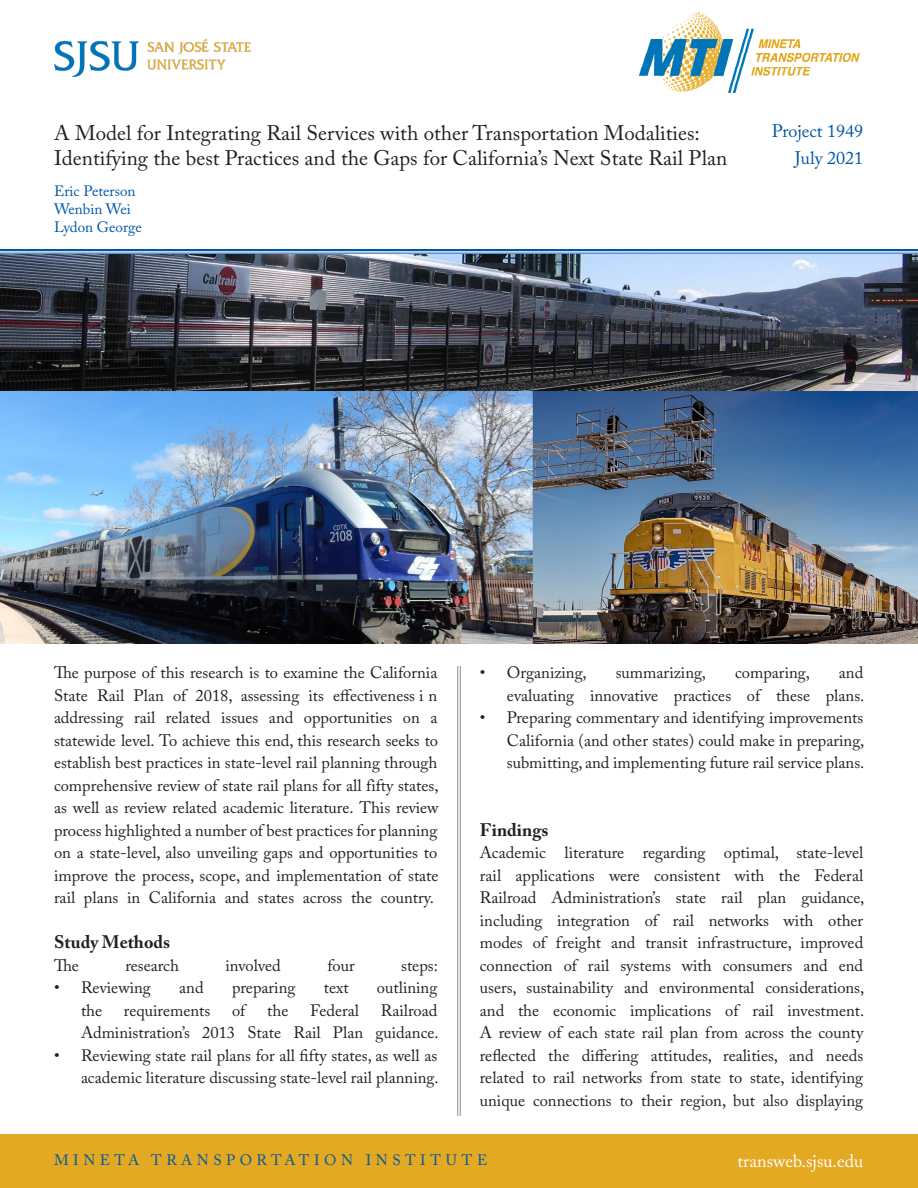
<style>
.page{position:relative;width:918px;height:1188px;background:#fff}
.page>*{position:absolute;margin:0;border:0;box-sizing:border-box;transform-origin:0 0}
.t1{font:21px "Adobe Caslon Pro";color:#231f20}
.t2{font:700 18px "Adobe Caslon Pro";color:#231f20}
.Project____Month_Yea{font:18px "Adobe Caslon Pro";color:#0156a3}
.t3{font:18px "Adobe Caslon Pro";color:#fff}
.Body_Text{font:16.5px/22.5px "Adobe Caslon Pro";color:#231f20;text-align:justify}
.Author_Names{font:15px "Adobe Caslon Pro";color:#0156a3}
.Author_Names-2{font:15px "Adobe Caslon Pro";letter-spacing:.3em;color:#0156a3}
</style>
<div class="page">
<div style="left:0;top:1134px;width:918px;height:54px;background:#e4a922"></div>
<img style="left:0;top:254px;width:918px;height:390px">
<hr style="left:460px;top:666px;width:1px;height:450px;background:#8a8c8f">
<hr style="left:457px;top:666px;width:1px;height:450px;background:#8a8c8f">
<hr style="left:0;top:249px;width:918px;height:2px;background:#0156a3">
<hr style="left:0;top:253px;width:918px;height:1px;background:#0156a3">
<img style="left:54px;top:39px;width:196px;height:37px">
<img style="left:639px;top:12px;width:220px;height:80px">
<p class="t1" style="left:54px;top:120px;width:647px">A Model for Integrating Rail Services with other Transportation Modalities:</p>
<p class="t1" style="left:54px;top:145px;width:675px">Identifying the best Practices and the Gaps for California’s Next State Rail Plan</p>
<p class="Author_Names" style="left:54px;top:182px;width:83px">Eric Peterson</p>
<p class="Author_Names" style="left:54px;top:200px;width:78px">Wenbin Wei</p>
<p class="Author_Names" style="left:54px;top:218px;width:89px">Lydon George</p>
<p class="Project____Month_Yea" style="left:772px;top:121px;width:93px">Project 1949</p>
<p class="Project____Month_Yea" style="left:795px;top:148px;width:70px">July 2021</p>
<p class="Body_Text" style="left:54px;top:661px;width:386px">The purpose of this research is to examine the California State Rail Plan of 2018, assessing its effectiveness i n addressing rail related issues and opportunities on a statewide level. To achieve this end, this research seeks to establish best practices in state-level rail planning through comprehensive review of state rail plans for all fifty states, as well as review related academic literature. This review process highlighted a number of best practices for planning on a state-level, also unveiling gaps and opportunities to improve the process, scope, and implementation of state rail plans in California and states across the country.</p>
<p class="t2" style="left:54px;top:931px;width:118px">Study Methods</p>
<p class="Body_Text" style="left:54px;top:954px;width:26px">The</p>
<p class="Body_Text" style="left:125px;top:954px;width:55px">research</p>
<p class="Body_Text" style="left:225px;top:954px;width:57px">involved</p>
<p class="Body_Text" style="left:327px;top:954px;width:29px">four</p>
<p class="Body_Text" style="left:401px;top:954px;width:38px">steps:</p>
<p class="Body_Text" style="left:54px;top:976px;width:98px">• Reviewing</p>
<p class="Body_Text" style="left:179px;top:976px;width:26px">and</p>
<p class="Body_Text" style="left:232px;top:976px;width:65px">preparing</p>
<p class="Body_Text" style="left:324px;top:976px;width:26px">text</p>
<p class="Body_Text" style="left:377px;top:976px;width:62px">outlining</p>
<p class="Body_Text" style="left:81px;top:999px;width:23px">the</p>
<p class="Body_Text" style="left:124px;top:999px;width:88px">requirements</p>
<p class="Body_Text" style="left:232px;top:999px;width:15px">of</p>
<p class="Body_Text" style="left:267px;top:999px;width:23px">the</p>
<p class="Body_Text" style="left:310px;top:999px;width:50px">Federal</p>
<p class="Body_Text" style="left:81px;top:999px;width:359px;text-align:right">Railroad<br>Administration’s 2013 State Rail Plan guidance.</p>
<p class="Body_Text" style="left:54px;top:1044px;width:386px;text-align:right">• Reviewing state rail plans for all fifty states, as well as academic literature discussing state-level rail planning.</p>
<p class="Body_Text" style="left:480px;top:661px;width:108px">• Organizing,</p>
<p class="Body_Text" style="left:616px;top:661px;width:92px">summarizing,</p>
<p class="Body_Text" style="left:735px;top:661px;width:76px">comparing,</p>
<p class="Body_Text" style="left:507px;top:661px;width:359px;text-align:right">and<br>evaluating innovative practices of these plans.</p>
<p class="Body_Text" style="left:507px;top:706px;width:359px;text-indent:-27px">• Preparing commentary and identifying improvements California (and other states) could make in preparing, submitting, and implementing future rail service plans.</p>
<p class="t2" style="left:480px;top:819px;width:70px">Findings</p>
<p class="Body_Text" style="left:480px;top:841px;width:386px">Academic literature regarding optimal, state-level rail applications were consistent with the Federal Railroad Administration’s state rail plan guidance, including integration of rail networks with other modes of freight and transit infrastructure, improved connection of rail systems with consumers and end users, sustainability and environmental considerations, and the economic implications of rail investment.</p>
<p class="Body_Text" style="left:480px;top:1021px;width:385px">A review of each state rail plan from across the county reflected the differing attitudes, realities, and needs related to rail networks from state to state, identifying unique connections to their region, but also displaying</p>
<p class="Author_Names-2" style="left:54px;top:1151px;width:435px">MINETA TRANSPORTATION INSTITUTE</p>
<p class="t3" style="left:738px;top:1150px;width:127px">transweb.sjsu.edu</p>
</div>
